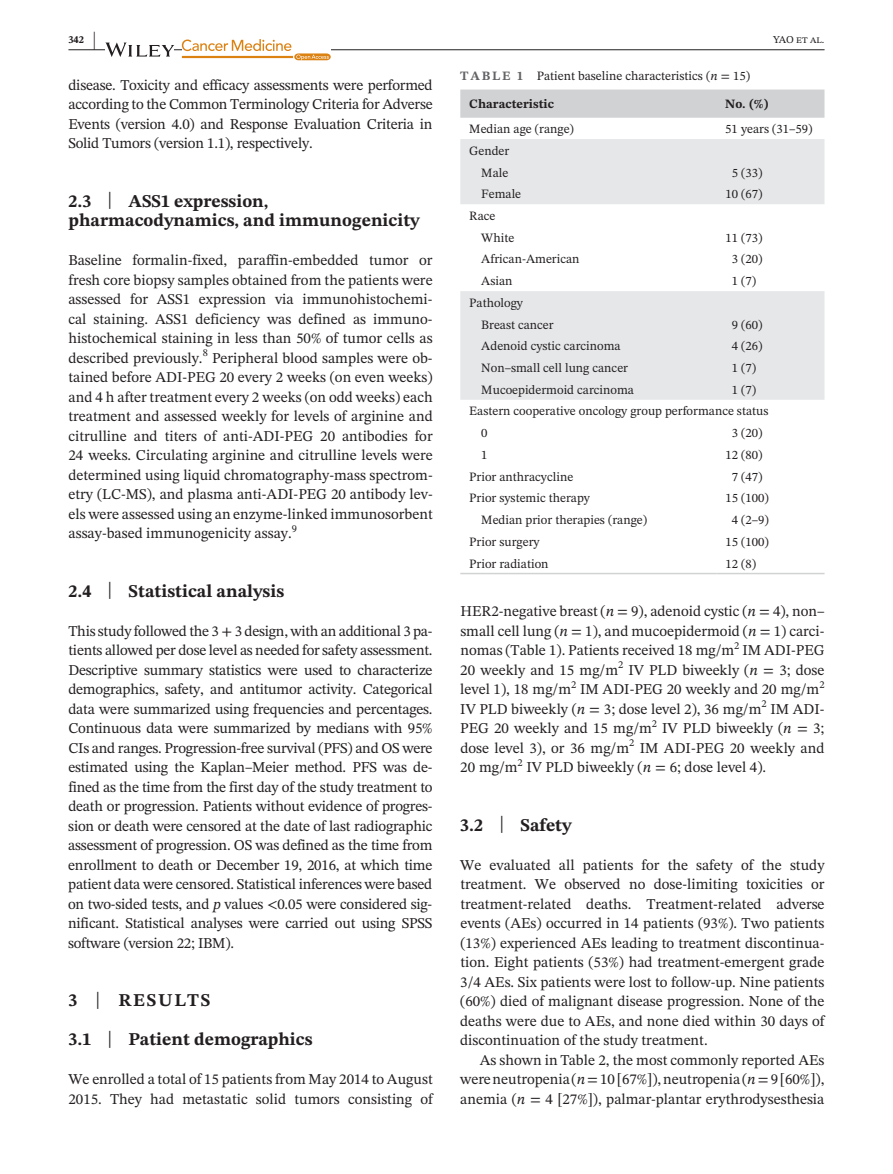
<style>
.page{position:relative;width:893px;height:1174px;background:#fff}
.page>*{position:absolute;margin:0;border:0;box-sizing:border-box;transform-origin:0 0}
.t1{font:700 18px/19.5px "STIX Two Text";color:#231f20}
.t2{font:15px/19.5px "STIX Two Text";color:#231f20;text-align:justify}
.t3{font:12.75px/21.8px "STIX Two Text";color:#231f20}
.t4{font:700 12.75px "STIX Two Text";color:#231f20}
.t5{font:10.5px "STIX Two Text";letter-spacing:-.02em;color:#231f20}
.t6{font:700 10.5px "STIX Two Text";color:#231f20}
.s1{font-size:21px}
.s2{font-weight:700;color:#636366}
.s3{font-style:italic}
.s4{font-weight:400;font-size:23.7px}
</style>
<div class="page">
<hr style="left:68px;top:49px;width:756px;height:1px;background:#231f20">
<svg style="left:105px;top:43px;width:69px;height:14px"></svg>
<svg style="left:182px;top:39px;width:149px;height:21px"></svg>
<div style="left:460px;top:90px;width:364px;height:28px;background:#d1d2d4"></div>
<svg style="left:460px;top:139px;width:364px;height:261px;fill:#e6e7e9"></svg>
<hr style="left:460px;top:573px;width:256px;height:1px;background:#d1d2d4">
<hr style="left:716px;top:573px;width:108px;height:1px;background:#d1d2d4">
<p class="t6" style="left:68px;top:32px;width:29px">342 <span class="s1">|</span></p>
<p class="t5" style="left:773px;top:32px;width:53px">YAO et al.</p>
<p class="t2" style="left:68px;top:75px;width:366px">disease. Toxicity and efficacy assessments were performed according to the Common Terminology Criteria for Adverse Events (version 4.0) and Response Evaluation Criteria in Solid Tumors (version 1.1), respectively.</p>
<p class="t3" style="left:460px;top:65px;width:291px"><span class="s2">TABLE 1</span> Patient baseline characteristics (<span class="s3">n</span> = 15)</p>
<p class="t4" style="left:469px;top:95px;width:86px">Characteristic</p>
<p class="t4" style="left:725px;top:95px;width:45px">No. (%)</p>
<p class="t3" style="left:469px;top:118px;width:106px">Median age (range)</p>
<p class="t3" style="left:725px;top:118px;width:89px">51 years (31–59)</p>
<p class="t3" style="left:469px;top:140px;width:42px;text-align:right">Gender<br>Male</p>
<p class="t3" style="left:732px;top:161px;width:32px">5 (33)</p>
<p class="t1" style="left:68px;top:191px;width:353px">2.3 <span class="s4">|</span> ASS1 expression, pharmacodynamics, and immunogenicity</p>
<p class="t2" style="left:68px;top:250px;width:366px">Baseline formalin-fixed, paraffin-embedded tumor or fresh core biopsy samples obtained from the patients were assessed for ASS1 expression via immunohistochemi&shy;cal staining. ASS1 deficiency was defined as immuno&shy;histochemical staining in less than 50% of tumor cells as described previously.</p>
<p class="t5" style="left:203px;top:345px;width:7px">8</p>
<p class="t2" style="left:68px;top:348px;width:366px;text-indent:144px">Peripheral blood samples were ob&shy;tained before ADI-PEG 20 every 2 weeks (on even weeks) and 4 h after treatment every 2 weeks (on odd weeks) each treatment and assessed weekly for levels of arginine and citrulline and titers of anti-ADI-PEG 20 antibodies for 24 weeks. Circulating arginine and citrulline levels were determined using liquid chromatography-mass spectrom&shy;etry (LC-MS), and plasma anti-ADI-PEG 20 antibody lev&shy;els were assessed using an enzyme-linked immunosorbent assay-based immunogenicity assay.</p>
<p class="t5" style="left:292px;top:520px;width:7px">9</p>
<p class="t1" style="left:68px;top:581px;width:217px">2.4 <span class="s4">|</span> Statistical analysis</p>
<p class="t2" style="left:68px;top:621px;width:366px">This study followed the 3 + 3 design, with an additional 3 pa&shy;tients allowed per dose level as needed for safety assessment.<br>Descriptive summary statistics were used to characterize demographics, safety, and antitumor activity. Categorical data were summarized using frequencies and percentages.<br>Continuous data were summarized by medians with 95% CIs and ranges. Progression-free survival (PFS) and OS were estimated using the Kaplan–Meier method. PFS was de&shy;fined as the time from the first day of the study treatment to death or progression. Patients without evidence of progres&shy;sion or death were censored at the date of last radiographic assessment of progression. OS was defined as the time from enrollment to death or December 19, 2016, at which time patient data were censored. Statistical inferences were based on two-sided tests, and <span class="s3">p</span> values &lt;0.05 were considered sig&shy;nificant. Statistical analyses were carried out using SPSS software (version 22; IBM).</p>
<p class="t1" style="left:68px;top:981px;width:246px;line-height:39px">3 <span class="s4">|</span> RESULTS<br>3.1 <span class="s4">|</span> Patient demographics</p>
<p class="t2" style="left:68px;top:1069px;width:366px">We enrolled a total of 15 patients from May 2014 to August<br>2015. They had metastatic solid tumors consisting of</p>
<p class="t3" style="left:481px;top:183px;width:41px">Female</p>
<p class="t3" style="left:725px;top:183px;width:38px">10 (67)</p>
<p class="t3" style="left:481px;top:205px;width:34px;text-indent:-12px">Race<br>White</p>
<p class="t3" style="left:725px;top:226px;width:38px">11 (73)</p>
<p class="t3" style="left:481px;top:248px;width:100px">African-American</p>
<p class="t3" style="left:732px;top:248px;width:32px">3 (20)</p>
<p class="t3" style="left:481px;top:270px;width:33px">Asian</p>
<p class="t3" style="left:732px;top:270px;width:26px">1 (7)</p>
<p class="t3" style="left:481px;top:292px;width:74px;text-indent:-12px">Pathology<br>Breast cancer</p>
<p class="t3" style="left:732px;top:313px;width:32px">9 (60)</p>
<p class="t3" style="left:481px;top:335px;width:141px">Adenoid cystic carcinoma</p>
<p class="t3" style="left:732px;top:335px;width:32px">4 (26)</p>
<p class="t3" style="left:481px;top:357px;width:148px">Non–small cell lung cancer</p>
<p class="t3" style="left:732px;top:357px;width:26px">1 (7)</p>
<p class="t3" style="left:481px;top:378px;width:154px">Mucoepidermoid carcinoma</p>
<p class="t3" style="left:732px;top:378px;width:26px">1 (7)</p>
<p class="t3" style="left:469px;top:400px;width:301px">Eastern cooperative oncology group performance status</p>
<p class="t3" style="left:481px;top:422px;width:8px">0</p>
<p class="t3" style="left:732px;top:422px;width:32px">3 (20)</p>
<p class="t3" style="left:481px;top:444px;width:8px">1</p>
<p class="t3" style="left:725px;top:444px;width:38px">12 (80)</p>
<p class="t3" style="left:469px;top:465px;width:105px">Prior anthracycline</p>
<p class="t3" style="left:732px;top:465px;width:32px">7 (47)</p>
<p class="t3" style="left:469px;top:487px;width:122px">Prior systemic therapy</p>
<p class="t3" style="left:725px;top:487px;width:45px">15 (100)</p>
<p class="t3" style="left:481px;top:509px;width:167px">Median prior therapies (range)</p>
<p class="t3" style="left:732px;top:509px;width:39px">4 (2–9)</p>
<p class="t3" style="left:469px;top:530px;width:72px">Prior surgery</p>
<p class="t3" style="left:725px;top:530px;width:45px">15 (100)</p>
<p class="t3" style="left:469px;top:552px;width:81px">Prior radiation</p>
<p class="t3" style="left:725px;top:552px;width:32px">12 (8)</p>
<p class="t2" style="left:460px;top:601px;width:366px">HER2-negative breast (<span class="s3">n</span> = 9), adenoid cystic (<span class="s3">n</span> = 4), non– small cell lung (<span class="s3">n</span> = 1), and mucoepidermoid (<span class="s3">n</span> = 1) carci&shy;nomas (Table 1). Patients received 18 mg/m<sup>2</sup> IM ADI-PEG 20 weekly and 15 mg/m</p>
<p class="t5" style="left:618px;top:657px;width:7px">2</p>
<p class="t2" style="left:628px;top:660px;width:198px">IV PLD biweekly (<span class="s3">n</span> = 3; dose</p>
<p class="t2" style="left:460px;top:679px;width:112px">level 1), 18 mg/m</p>
<p class="t5" style="left:571px;top:676px;width:7px">2</p>
<p class="t2" style="left:580px;top:679px;width:241px">IM ADI-PEG 20 weekly and 20 mg/m</p>
<p class="t5" style="left:819px;top:676px;width:7px">2</p>
<p class="t2" style="left:460px;top:699px;width:303px">IV PLD biweekly (<span class="s3">n</span> = 3; dose level 2), 36 mg/m</p>
<p class="t5" style="left:762px;top:696px;width:7px">2</p>
<p class="t2" style="left:770px;top:699px;width:56px">IM ADI-</p>
<p class="t2" style="left:460px;top:718px;width:193px">PEG 20 weekly and 15 mg/m</p>
<p class="t5" style="left:652px;top:715px;width:7px">2</p>
<p class="t2" style="left:662px;top:718px;width:164px">IV PLD biweekly (<span class="s3">n</span> = 3;</p>
<p class="t2" style="left:460px;top:738px;width:170px">dose level 3), or 36 mg/m</p>
<p class="t5" style="left:629px;top:735px;width:7px">2</p>
<p class="t2" style="left:640px;top:738px;width:186px">IM ADI-PEG 20 weekly and</p>
<p class="t2" style="left:460px;top:757px;width:59px">20 mg/m</p>
<p class="t5" style="left:518px;top:754px;width:7px">2</p>
<p class="t2" style="left:526px;top:757px;width:241px">IV PLD biweekly (<span class="s3">n</span> = 6; dose level 4).</p>
<p class="t1" style="left:460px;top:815px;width:113px">3.2 <span class="s4">|</span> Safety</p>
<p class="t2" style="left:460px;top:855px;width:366px">We evaluated all patients for the safety of the study treatment. We observed no dose-limiting toxicities or treatment-related deaths. Treatment-related adverse events (AEs) occurred in 14 patients (93%). Two patients (13%) experienced AEs leading to treatment discontinua&shy;tion. Eight patients (53%) had treatment-emergent grade 3/4 AEs. Six patients were lost to follow-up. Nine patients (60%) died of malignant disease progression. None of the deaths were due to AEs, and none died within 30 days of discontinuation of the study treatment.</p>
<p class="t2" style="left:460px;top:1050px;width:366px;text-indent:19px">As shown in Table 2, the most commonly reported AEs wereneutropenia(<span class="s3">n</span> = 10[67%]),neutropenia(<span class="s3">n</span> = 9[60%]), anemia (<span class="s3">n</span> = 4 [27%]), palmar-plantar erythrodysesthesia</p>
</div>
